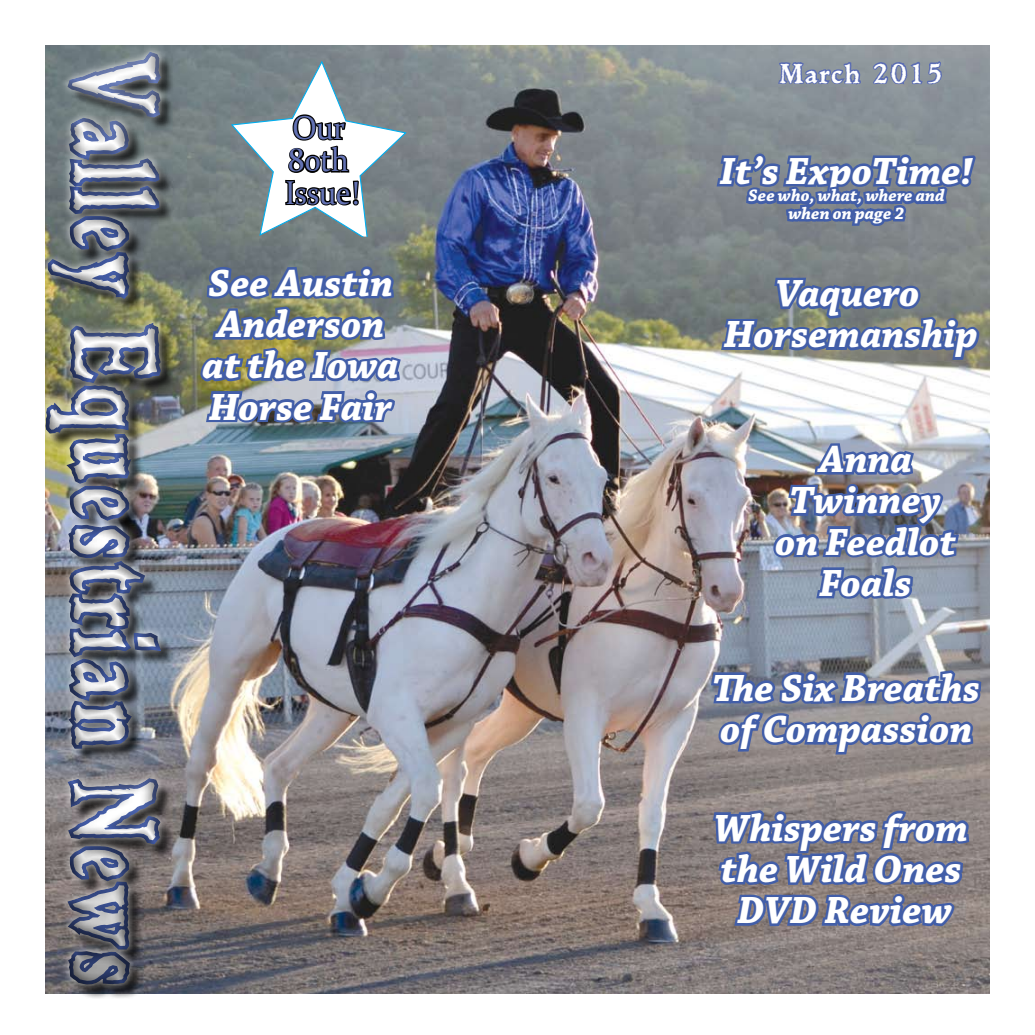
<style>
.page{position:relative;width:1035px;height:1035px;background:#fff}
.page>*{position:absolute;margin:0;border:0;box-sizing:border-box;transform-origin:0 0}
.t1{font:111.75px "Weathered SF";letter-spacing:.1em;color:#fff;scale:.67 1}
.t2{font:italic 700 40px/41.2px "Chaparral Pro";color:#fff;text-align:center}
.t3{font:33px/32.5px "Constantia";color:#6372b4;scale:.91 1}
.t4{font:26.25px "Weathered SF";letter-spacing:.08em;color:#fff}
.t5{font:italic 700 17.5px/17.5px "Chaparral Pro";color:#fff;text-align:center}
</style>
<div class="page">
<img style="left:195px;top:45px;width:795px;height:949px">
<svg style="left:776px;top:60px;width:86px;height:27px;background:#7683a5"></svg>
<svg style="left:871px;top:59px;width:72px;height:28px;background:#7986a5"></svg>
<div style="left:27px;top:173px;width:168px;height:862px;background:#000;opacity:.75"></div>
<svg style="left:708px;top:441px;width:276px;height:536px;background:#7c8299"></svg>
<img style="left:42px;top:47px;width:366px;height:706px">
<svg style="left:714px;top:102px;width:268px;height:303px;background:#848ea0"></svg>
<h1 class="t1" style="left:180px;top:58px;width:1383px;rotate:90deg">Valley Equestrian News</h1>
<p class="t4" style="left:780px;top:58px;width:165px">March 2015</p>
<p class="t3" style="left:285px;top:110px;width:83px">Our<br>80th<br>Issue!</p>
<p class="t2" style="left:720px;top:153px;width:254px">It’s ExpoTime!</p>
<p class="t5" style="left:748px;top:188px;width:198px">See who, what, where and when on page 2</p>
<p class="t2" style="left:203px;top:265px;width:198px">See Austin<br>Anderson at the Iowa<br>Horse Fair</p>
<p class="t2" style="left:724px;top:275px;width:255px">Vaquero<br>Horsemanship</p>
<p class="t2" style="left:775px;top:441px;width:183px">Anna<br>Twinney on Feedlot<br>Foals</p>
<p class="t2" style="left:713px;top:670px;width:269px;text-align:left">The Six Breaths of Compassion</p>
<p class="t2" style="left:714px;top:809px;width:256px">Whispers from the Wild Ones<br>DVD Review</p>
</div>
